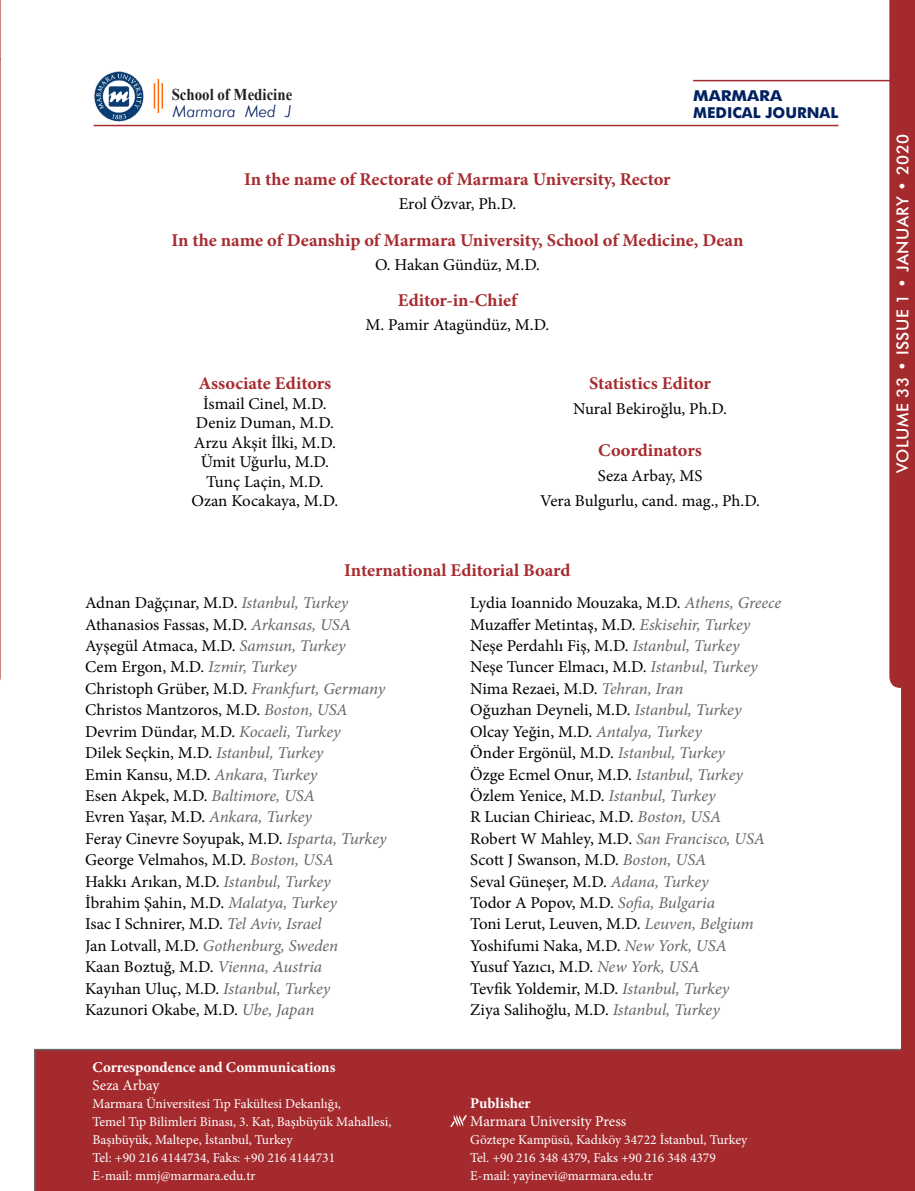
<style>
.page{position:relative;width:915px;height:1191px;background:#fff}
.page>*{position:absolute;margin:0;border:0;box-sizing:border-box;transform-origin:0 0}
.BASLIK_ARA_10_PT{font:700 18px "Minion Pro";color:#a72b30}
.BASLIK_ARA_10_PT-2{font:16.5px/19.5px "Minion Pro";color:#000;text-align:center}
.BASLIK_ARA_10_PT-3{font:italic 16.5px "Minion Pro";letter-spacing:-.005em;color:#666}
.t1{font:500 16.5px "Futura BT";letter-spacing:.03em;color:#fff}
.TabloTxt{font:700 16.5px "Times New Roman";color:#231f20;scale:.9 1}
.TabloTxt-2{font:italic 300 16.5px "Futura BT";color:#002060}
.BASLIK_ARA_10_PT-4{font:700 15px "Minion Pro";color:#fff}
.BASLIK_ARA_10_PT-5{font:15px "Minion Pro";letter-spacing:-.005em;color:#fff}
.TabloTxt-3{font:700 15px/16.5px "Futura BT";color:#002060;scale:1.12 1}
.BASLIK_ARA_10_PT-6{font:13.5px/18px "Minion Pro";color:#fff}
.s1{font-style:italic;color:#666}
.s2{font-style:normal;color:#000}
</style>
<div class="page">
<svg style="left:0;top:0;width:1px;height:663px"></svg>
<hr style="left:0;top:663px;width:1px;height:519px;background:#a52a2e">
<hr style="left:94px;top:125px;width:744px;height:1px;background:#a72b30">
<hr style="left:693px;top:80px;width:221px;height:1px;background:#a72b30">
<img style="left:94px;top:72px;width:50px;height:49px">
<hr style="left:157px;top:79px;width:2px;height:34px;background:#ff6d10">
<svg style="left:154px;top:83px;width:1px;height:26px"></svg>
<hr style="left:161px;top:83px;width:2px;height:26px;background:#ff6d10">
<div style="left:34px;top:1048px;width:880px;height:143px;background:#a52a2e"></div>
<svg style="left:450px;top:1114px;width:17px;height:12px"></svg>
<div style="left:889px;top:0;width:25px;height:688px;background:#a52a2e"></div>
<div style="left:900px;top:663px;width:14px;height:498px;background:#a52a2e"></div>
<p class="TabloTxt" style="left:172px;top:82px;width:135px">School of Medicine</p>
<p class="TabloTxt-2" style="left:173px;top:101px;width:120px">Marmara Med J</p>
<p class="TabloTxt-3" style="left:693px;top:87px;width:131px">MARMARA<br>MEDICAL JOURNAL</p>
<p class="BASLIK_ARA_10_PT" style="left:244px;top:167px;width:428px">In the name of Rectorate of Marmara University, Rector</p>
<p class="BASLIK_ARA_10_PT-2" style="left:398px;top:194px;width:119px">Erol Özvar, Ph.D.</p>
<p class="BASLIK_ARA_10_PT" style="left:171px;top:227px;width:573px">In the name of Deanship of Marmara University, School of Medicine, Dean</p>
<p class="BASLIK_ARA_10_PT-2" style="left:375px;top:255px;width:166px">O. Hakan Gündüz, M.D.</p>
<p class="BASLIK_ARA_10_PT" style="left:397px;top:288px;width:121px">Editor-in-Chief</p>
<p class="BASLIK_ARA_10_PT-2" style="left:365px;top:315px;width:185px">M. Pamir Atagündüz, M.D.</p>
<p class="BASLIK_ARA_10_PT" style="left:198px;top:371px;width:134px">Associate Editors</p>
<p class="BASLIK_ARA_10_PT-2" style="left:203px;top:394px;width:125px">İsmail Cinel, M.D.</p>
<p class="BASLIK_ARA_10_PT-2" style="left:196px;top:413px;width:139px">Deniz Duman, M.D.</p>
<p class="BASLIK_ARA_10_PT-2" style="left:194px;top:433px;width:144px">Arzu Akşit İlki, M.D.</p>
<p class="BASLIK_ARA_10_PT-2" style="left:201px;top:452px;width:130px">Ümit Uğurlu, M.D.</p>
<p class="BASLIK_ARA_10_PT-2" style="left:191px;top:472px;width:148px">Tunç Laçin, M.D.<br>Ozan Kocakaya, M.D.</p>
<p class="BASLIK_ARA_10_PT" style="left:589px;top:371px;width:123px">Statistics Editor</p>
<p class="BASLIK_ARA_10_PT-2" style="left:573px;top:399px;width:155px">Nural Bekiroğlu, Ph.D.</p>
<p class="BASLIK_ARA_10_PT" style="left:598px;top:438px;width:105px">Coordinators</p>
<p class="BASLIK_ARA_10_PT-2" style="left:597px;top:466px;width:106px">Seza Arbay, MS</p>
<p class="BASLIK_ARA_10_PT-2" style="left:540px;top:491px;width:221px">Vera Bulgurlu, cand. mag., Ph.D.</p>
<p class="BASLIK_ARA_10_PT" style="left:344px;top:557px;width:228px">International Editorial Board</p>
<p class="BASLIK_ARA_10_PT-2" style="left:85px;top:593px;width:265px">Adnan Dağçınar, M.D. <span class="s1">Istanbul, Turkey</span></p>
<p class="BASLIK_ARA_10_PT-2" style="left:85px;top:614px;width:267px">Athanasios Fassas, M.D. <span class="s1">Arkansas, USA</span></p>
<p class="BASLIK_ARA_10_PT-2" style="left:85px;top:636px;width:262px">Ayşegül Atmaca, M.D. <span class="s1">Samsun, Turkey</span></p>
<p class="BASLIK_ARA_10_PT-2" style="left:85px;top:657px;width:213px">Cem Ergon, M.D. <span class="s1">Izmir, Turkey</span></p>
<p class="BASLIK_ARA_10_PT-2" style="left:85px;top:679px;width:301px">Christoph Grüber, M.D. <span class="s1">Frankfurt, Germany</span></p>
<p class="BASLIK_ARA_10_PT-2" style="left:85px;top:700px;width:264px">Christos Mantzoros, M.D. <span class="s1">Boston, USA</span></p>
<p class="BASLIK_ARA_10_PT-2" style="left:85px;top:722px;width:257px">Devrim Dündar, M.D. <span class="s1">Kocaeli, Turkey</span></p>
<p class="BASLIK_ARA_10_PT-2" style="left:85px;top:743px;width:239px">Dilek Seçkin, M.D. <span class="s1">Istanbul, Turkey</span></p>
<p class="BASLIK_ARA_10_PT-2" style="left:85px;top:764px;width:234px">Emin Kansu, M.D. <span class="s1">Ankara, Turkey</span></p>
<p class="BASLIK_ARA_10_PT-2" style="left:85px;top:786px;width:231px">Esen Akpek, M.D. <span class="s1">Baltimore, USA</span></p>
<p class="BASLIK_ARA_10_PT-2" style="left:85px;top:807px;width:228px">Evren Yaşar, M.D. <span class="s1">Ankara, Turkey</span></p>
<p class="BASLIK_ARA_10_PT-2" style="left:85px;top:829px;width:303px">Feray Cinevre Soyupak, M.D. <span class="s1">Isparta, Turkey</span></p>
<p class="BASLIK_ARA_10_PT-2" style="left:85px;top:850px;width:250px">George Velmahos, M.D. <span class="s1">Boston, USA</span></p>
<p class="BASLIK_ARA_10_PT-2" style="left:85px;top:871px;width:247px">Hakkı Arıkan, M.D. <span class="s1">Istanbul, Turkey</span></p>
<p class="BASLIK_ARA_10_PT-2" style="left:85px;top:893px;width:253px">İbrahim Şahin, M.D. <span class="s1">Malatya, Turkey</span></p>
<p class="BASLIK_ARA_10_PT-2" style="left:85px;top:914px;width:238px">Isac I Schnirer, M.D. <span class="s1">Tel Aviv, Israel</span></p>
<p class="BASLIK_ARA_10_PT-3" style="left:85px;top:934px;width:254px"><span class="s2">Jan Lotvall, M.D.</span> Gothenburg, Sweden</p>
<p class="BASLIK_ARA_10_PT-2" style="left:85px;top:957px;width:238px">Kaan Boztuğ, M.D. <span class="s1">Vienna, Austria</span></p>
<p class="BASLIK_ARA_10_PT-2" style="left:85px;top:978px;width:247px">Kayıhan Uluç, M.D. <span class="s1">Istanbul, Turkey</span></p>
<p class="BASLIK_ARA_10_PT-2" style="left:85px;top:1000px;width:231px">Kazunori Okabe, M.D. <span class="s1">Ube, Japan</span></p>
<p class="BASLIK_ARA_10_PT-4" style="left:92px;top:1056px;width:244px">Correspondence and Communications</p>
<p class="BASLIK_ARA_10_PT-5" style="left:92px;top:1075px;width:68px">Seza Arbay</p>
<p class="BASLIK_ARA_10_PT-6" style="left:92px;top:1095px;width:250px">Marmara Üniversitesi Tıp Fakültesi Dekanlığı,</p>
<p class="BASLIK_ARA_10_PT-6" style="left:92px;top:1113px;width:300px">Temel Tıp Bilimleri Binası, 3. Kat, Başıbüyük Mahallesi,<br>Başıbüyük, Maltepe, İstanbul, Turkey</p>
<p class="BASLIK_ARA_10_PT-6" style="left:92px;top:1149px;width:244px">Tel: +90 216 4144734, Faks: +90 216 4144731</p>
<p class="BASLIK_ARA_10_PT-6" style="left:92px;top:1167px;width:164px">E-mail: mmj@marmara.edu.tr</p>
<p class="BASLIK_ARA_10_PT-2" style="left:470px;top:593px;width:312px">Lydia Ioannido Mouzaka, M.D. <span class="s1">Athens, Greece</span></p>
<p class="BASLIK_ARA_10_PT-2" style="left:470px;top:614px;width:281px">Muzaffer Metintaş, M.D. <span class="s1">Eskisehir, Turkey</span></p>
<p class="BASLIK_ARA_10_PT-2" style="left:470px;top:636px;width:271px">Neşe Perdahlı Fiş, M.D. <span class="s1">Istanbul, Turkey</span></p>
<p class="BASLIK_ARA_10_PT-2" style="left:470px;top:657px;width:289px">Neşe Tuncer Elmacı, M.D. <span class="s1">Istanbul, Turkey</span></p>
<p class="BASLIK_ARA_10_PT-2" style="left:470px;top:679px;width:214px">Nima Rezaei, M.D. <span class="s1">Tehran, Iran</span></p>
<p class="BASLIK_ARA_10_PT-2" style="left:470px;top:700px;width:273px">Oğuzhan Deyneli, M.D. <span class="s1">Istanbul, Turkey</span></p>
<p class="BASLIK_ARA_10_PT-2" style="left:470px;top:722px;width:233px">Olcay Yeğin, M.D. <span class="s1">Antalya, Turkey</span></p>
<p class="BASLIK_ARA_10_PT-2" style="left:470px;top:743px;width:256px">Önder Ergönül, M.D. <span class="s1">Istanbul, Turkey</span></p>
<p class="BASLIK_ARA_10_PT-2" style="left:470px;top:764px;width:274px">Özge Ecmel Onur, M.D. <span class="s1">Istanbul, Turkey</span></p>
<p class="BASLIK_ARA_10_PT-2" style="left:470px;top:786px;width:247px">Özlem Yenice, M.D. <span class="s1">Istanbul, Turkey</span></p>
<p class="BASLIK_ARA_10_PT-2" style="left:470px;top:807px;width:252px">R Lucian Chirieac, M.D. <span class="s1">Boston, USA</span></p>
<p class="BASLIK_ARA_10_PT-2" style="left:470px;top:829px;width:296px">Robert W Mahley, M.D. <span class="s1">San Francisco, USA</span></p>
<p class="BASLIK_ARA_10_PT-2" style="left:470px;top:850px;width:237px">Scott J Swanson, M.D. <span class="s1">Boston, USA</span></p>
<p class="BASLIK_ARA_10_PT-2" style="left:470px;top:871px;width:240px">Seval Güneşer, M.D. <span class="s1">Adana, Turkey</span></p>
<p class="BASLIK_ARA_10_PT-2" style="left:470px;top:893px;width:246px">Todor A Popov, M.D. <span class="s1">Sofia, Bulgaria</span></p>
<p class="BASLIK_ARA_10_PT-2" style="left:470px;top:914px;width:285px">Toni Lerut, Leuven, M.D. <span class="s1">Leuven, Belgium</span></p>
<p class="BASLIK_ARA_10_PT-2" style="left:470px;top:936px;width:258px">Yoshifumi Naka, M.D. <span class="s1">New York, USA</span></p>
<p class="BASLIK_ARA_10_PT-2" style="left:470px;top:957px;width:231px">Yusuf Yazıcı, M.D. <span class="s1">New York, USA</span></p>
<p class="BASLIK_ARA_10_PT-2" style="left:470px;top:978px;width:260px">Tevfik Yoldemir, M.D. <span class="s1">Istanbul, Turkey</span></p>
<p class="BASLIK_ARA_10_PT-2" style="left:470px;top:1000px;width:251px">Ziya Salihoğlu, M.D. <span class="s1">Istanbul, Turkey</span></p>
<p class="BASLIK_ARA_10_PT-4" style="left:470px;top:1092px;width:62px">Publisher</p>
<p class="BASLIK_ARA_10_PT-5" style="left:470px;top:1111px;width:157px">Marmara University Press</p>
<p class="BASLIK_ARA_10_PT-6" style="left:470px;top:1131px;width:278px">Göztepe Kampüsü, Kadıköy 34722 İstanbul, Turkey</p>
<p class="BASLIK_ARA_10_PT-6" style="left:470px;top:1149px;width:247px">Tel. +90 216 348 4379, Faks +90 216 348 4379</p>
<p class="BASLIK_ARA_10_PT-6" style="left:470px;top:1167px;width:184px">E-mail: yayinevi@marmara.edu.tr</p>
<p class="t1" style="left:892px;top:473px;width:341px;rotate:-90deg">VOLUME 33 • ISSUE 1 • JANUARY • 2020</p>
</div>
